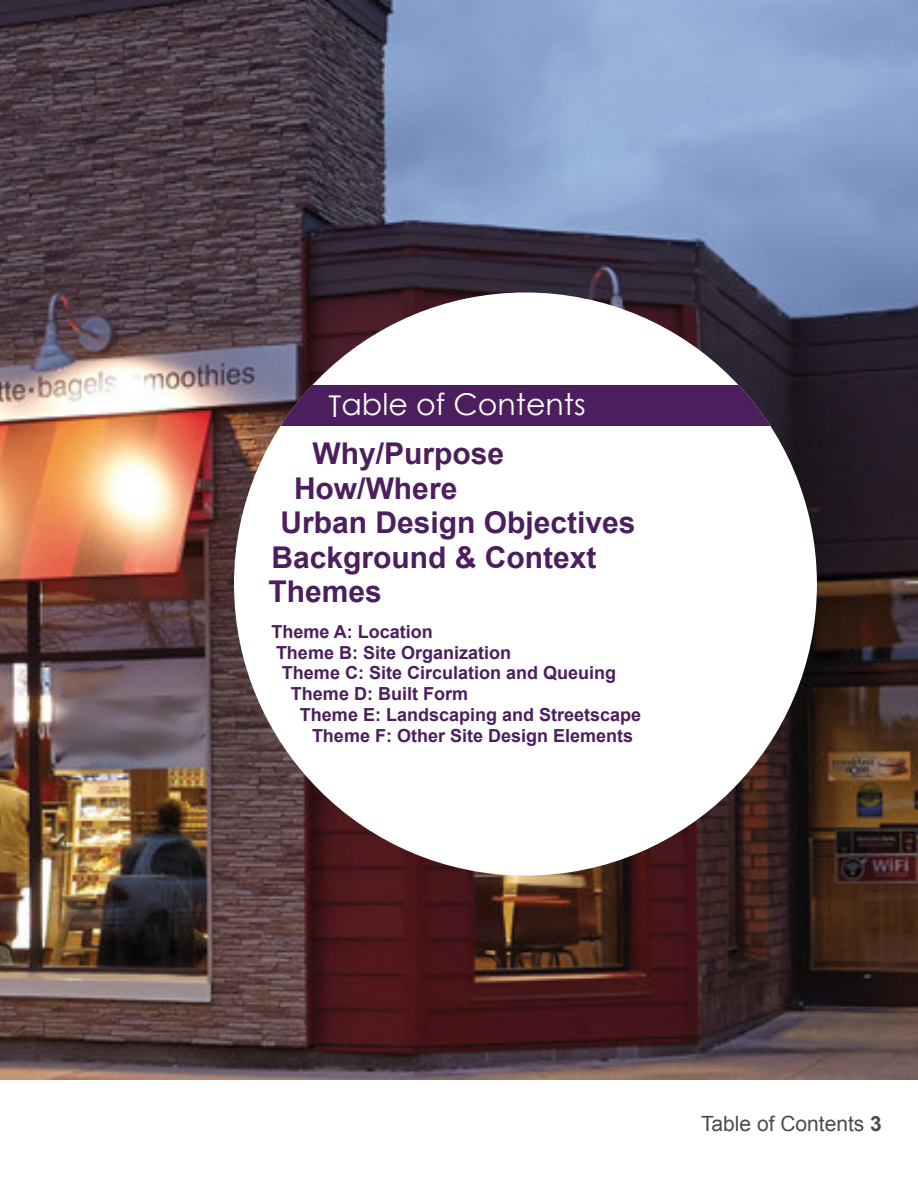
<style>
.page{position:relative;width:918px;height:1188px;background:#fff}
.page>*{position:absolute;margin:0;border:0;box-sizing:border-box;transform-origin:0 0}
.t1{font:700 30px "Arial";color:#4c1e5d}
.t2{font:30px/49.5px "Century Gothic";color:#fff}
.t3{font:21px "Arial";color:#4c4c4c}
.t4{font:700 18px "Arial";color:#4c1e5d}
.s1{font-family:"Arial";font-weight:700;color:#4c1e5d}
.s2{font-weight:700}
</style>
<div class="page">
<img style="left:0;top:0;width:918px;height:1080px">
<div style="left:234px;top:292px;width:583px;height:584px;background:#fff;border-radius:50%"></div>
<svg style="left:260px;top:385px;width:557px;height:41px;background:#482056"></svg>
<p class="t2" style="left:312px;top:379px;width:275px;text-indent:16px">Table of Contents<br><span class="s1">Why/Purpose</span></p>
<p class="t1" style="left:294px;top:468px;width:165px">How/Where</p>
<p class="t1" style="left:280px;top:503px;width:357px">Urban Design Objectives</p>
<p class="t1" style="left:272px;top:537px;width:327px">Background &amp; Context</p>
<p class="t1" style="left:268px;top:572px;width:115px">Themes</p>
<p class="t4" style="left:272px;top:620px;width:163px">Theme A: Location</p>
<p class="t4" style="left:276px;top:640px;width:237px">Theme B: Site Organization</p>
<p class="t4" style="left:282px;top:661px;width:336px">Theme C: Site Circulation and Queuing</p>
<p class="t4" style="left:291px;top:682px;width:179px">Theme D: Built Form</p>
<p class="t4" style="left:300px;top:703px;width:343px">Theme E: Landscaping and Streetscape</p>
<p class="t4" style="left:312px;top:723px;width:323px">Theme F: Other Site Design Elements</p>
<p class="t3" style="left:701px;top:1110px;width:182px">Table of Contents <span class="s2">3</span></p>
</div>
